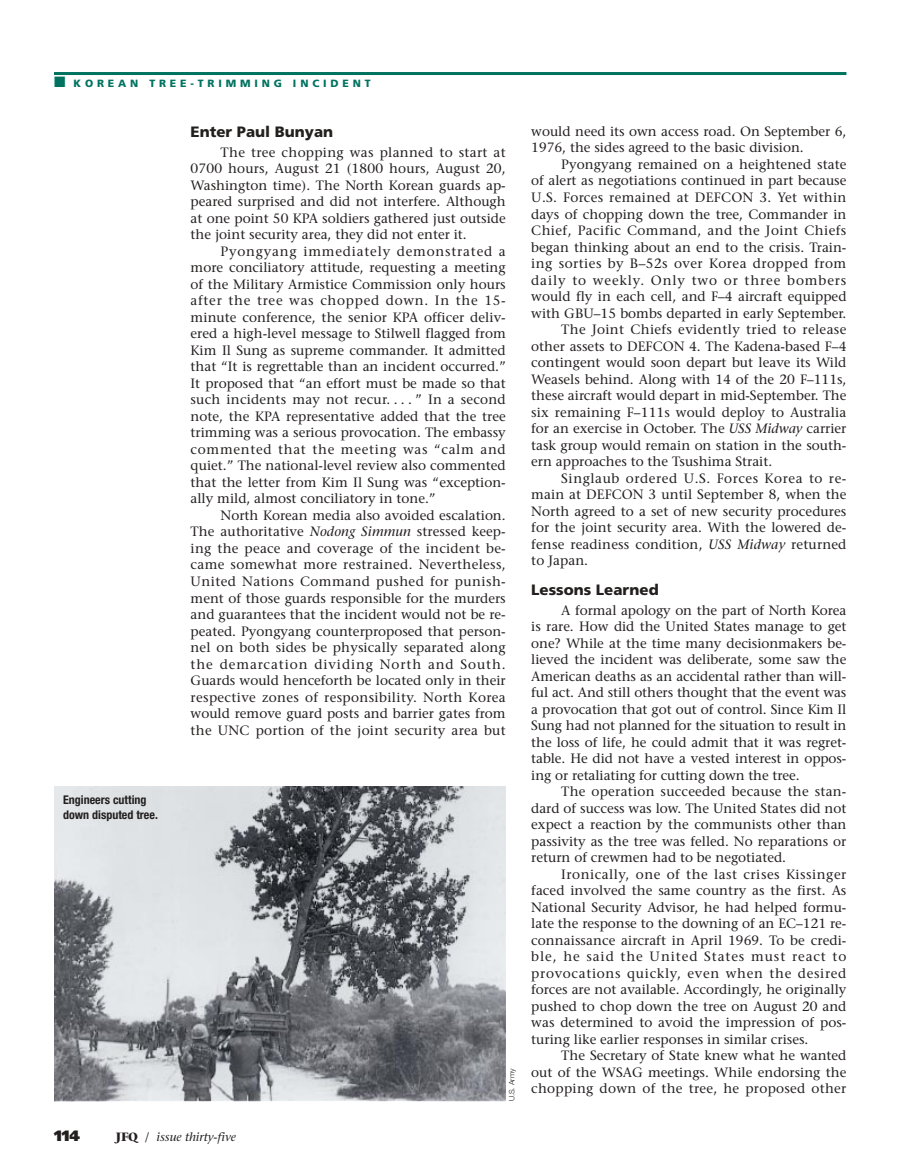
<style>
.page{position:relative;width:905px;height:1175px;background:#fff}
.page>*{position:absolute;margin:0;border:0;box-sizing:border-box;transform-origin:0 0}
.t1{font:900 15px "Frutiger";color:#231f1f}
.t2{font:900 15px "Frutiger";color:#231f1f}
.t3{font:13.5px/16.5px "Stone Serif";color:#231f1f;text-align:justify}
.t4{font:13.5px "Stone Serif";letter-spacing:.03em;color:#231f1f}
.t5{font:13.5px "Stone Serif";letter-spacing:.02em;color:#231f1f}
.t6{font:13.5px "Stone Serif";letter-spacing:.035em;color:#231f1f}
.t7{font:13.5px "Stone Serif";letter-spacing:.025em;color:#231f1f}
.t8{font:13.5px "Stone Serif";letter-spacing:.065em;color:#231f1f}
.t9{font:13.5px "Stone Serif";letter-spacing:.04em;color:#231f1f}
.t10{font:700 condensed 12px/15px "Helvetica Neue";color:#231f1f}
.t11{font:italic 12px "Stone Serif";color:#231f1f}
.t12{font:900 10.5px "Frutiger";letter-spacing:.365em;color:#007360}
.t13{font:300 7.5px "Helvetica Neue";color:#231f1f}
.s1{font-style:italic}
.s2{font-weight:700;font-style:normal}
.s3{font-style:normal}
</style>
<div class="page">
<hr style="left:54px;top:72px;width:792px;height:3px;background:#007360">
<img style="left:54px;top:786px;width:452px;height:315px">
<p class="t12" style="left:54px;top:79px;width:318px">■ KOREAN TREE-TRIMMING INCIDENT</p>
<p class="t10" style="left:63px;top:793px;width:96px">Engineers cutting down disputed tree.</p>
<p class="t1" style="left:190px;top:126px;width:144px">Enter Paul Bunyan</p>
<p class="t3" style="left:191px;top:145px;width:317px;text-indent:30px">The tree chopping was planned to start at 0700 hours, August 21 (1800 hours, August 20, Washington time). The North Korean guards ap&shy;peared surprised and did not interfere. Although at one point 50 KPA soldiers gathered just outside the joint security area, they did not enter it.</p>
<p class="t3" style="left:191px;top:244px;width:317px;text-indent:30px">Pyongyang immediately demonstrated a more conciliatory attitude, requesting a meeting of the Military Armistice Commission only hours after the tree was chopped down. In the 15- minute conference, the senior KPA officer deliv&shy;ered a high-level message to Stilwell flagged from Kim Il Sung as supreme commander. It admitted that “It is regrettable than an incident occurred.” It proposed that “an effort must be made so that such incidents may not recur. . . . ” In a second note, the KPA representative added that the tree trimming was a serious provocation. The embassy commented that the meeting was “calm and quiet.” The national-level review also commented that the letter from Kim Il Sung was “exception&shy;ally mild, almost conciliatory in tone.”</p>
<p class="t3" style="left:191px;top:508px;width:317px;text-indent:30px">North Korean media also avoided escalation.<br>The authoritative <span class="s1">Nodong Simmun</span> stressed keep&shy;ing the peace and coverage of the incident be&shy;came somewhat more restrained. Nevertheless, United Nations Command pushed for punish&shy;ment of those guards responsible for the murders and guarantees that the incident would not be re&shy;peated. Pyongyang counterproposed that person&shy;nel on both sides be physically separated along the demarcation dividing North and South.<br>Guards would henceforth be located only in their respective zones of responsibility. North Korea would remove guard posts and barrier gates from the UNC portion of the joint security area but</p>
<p class="t13" style="left:509px;top:1101px;width:34px;rotate:-90deg">U.S. Army</p>
<p class="t2" style="left:54px;top:1130px;width:28px">114</p>
<p class="t11" style="left:116px;top:1132px;width:122px"><span class="s2">JFQ</span> <span class="s3">/</span> issue thirty-five</p>
<p class="t3" style="left:531px;top:124px;width:317px">would need its own access road. On September 6,<br>1976, the sides agreed to the basic division.</p>
<p class="t3" style="left:561px;top:157px;width:287px">Pyongyang remained on a heightened state</p>
<p class="t3" style="left:531px;top:174px;width:317px">of alert as negotiations continued in part because</p>
<p class="t5" style="left:531px;top:192px;width:316px">U.S. Forces remained at DEFCON 3. Yet within</p>
<p class="t3" style="left:531px;top:207px;width:317px">days of chopping down the tree, Commander in</p>
<p class="t4" style="left:531px;top:225px;width:316px">Chief, Pacific Command, and the Joint Chiefs</p>
<p class="t3" style="left:531px;top:240px;width:317px">began thinking about an end to the crisis. Train-</p>
<p class="t6" style="left:531px;top:258px;width:316px">ing sorties by B–52s over Korea dropped from</p>
<p class="t8" style="left:531px;top:274px;width:316px">daily to weekly. Only two or three bombers</p>
<p class="t3" style="left:531px;top:289px;width:317px">would fly in each cell, and F–4 aircraft equipped</p>
<p class="t3" style="left:531px;top:306px;width:317px">with GBU–15 bombs departed in early September.</p>
<p class="t7" style="left:561px;top:324px;width:286px">The Joint Chiefs evidently tried to release</p>
<p class="t3" style="left:531px;top:339px;width:317px">other assets to DEFCON 4. The Kadena-based F–4</p>
<p class="t3" style="left:531px;top:355px;width:317px">contingent would soon depart but leave its Wild</p>
<p class="t3" style="left:531px;top:372px;width:317px">Weasels behind. Along with 14 of the 20 F–111s,</p>
<p class="t3" style="left:531px;top:388px;width:317px">these aircraft would depart in mid-September. The</p>
<p class="t3" style="left:531px;top:405px;width:316px">six remaining F–111s would deploy to Australia</p>
<p class="t3" style="left:531px;top:421px;width:317px">for an exercise in October. The <span class="s1">USS Midway</span> carrier</p>
<p class="t3" style="left:531px;top:438px;width:317px">task group would remain on station in the south-</p>
<p class="t3" style="left:531px;top:454px;width:242px">ern approaches to the Tsushima Strait.</p>
<p class="t9" style="left:561px;top:472px;width:287px">Singlaub ordered U.S. Forces Korea to re-</p>
<p class="t3" style="left:531px;top:487px;width:316px">main at DEFCON 3 until September 8, when the</p>
<p class="t3" style="left:531px;top:504px;width:317px">North agreed to a set of new security procedures</p>
<p class="t3" style="left:531px;top:520px;width:316px">for the joint security area. With the lowered de-</p>
<p class="t3" style="left:531px;top:537px;width:316px">fense readiness condition, <span class="s1">USS Midway</span> returned</p>
<p class="t3" style="left:531px;top:553px;width:58px">to Japan.</p>
<p class="t1" style="left:531px;top:584px;width:129px">Lessons Learned</p>
<p class="t3" style="left:531px;top:603px;width:316px;text-indent:30px">A formal apology on the part of North Korea is rare. How did the United States manage to get one? While at the time many decisionmakers be&shy;lieved the incident was deliberate, some saw the American deaths as an accidental rather than will&shy;ful act. And still others thought that the event was a provocation that got out of control. Since Kim Il Sung had not planned for the situation to result in the loss of life, he could admit that it was regret&shy;table. He did not have a vested interest in oppos&shy;ing or retaliating for cutting down the tree.</p>
<p class="t3" style="left:531px;top:784px;width:317px;text-indent:30px">The operation succeeded because the stan&shy;dard of success was low. The United States did not expect a reaction by the communists other than passivity as the tree was felled. No reparations or return of crewmen had to be negotiated.</p>
<p class="t3" style="left:531px;top:867px;width:317px;text-indent:30px">Ironically, one of the last crises Kissinger faced involved the same country as the first. As National Security Advisor, he had helped formu&shy;late the response to the downing of an EC–121 re&shy;connaissance aircraft in April 1969. To be credi&shy;ble, he said the United States must react to provocations quickly, even when the desired forces are not available. Accordingly, he originally pushed to chop down the tree on August 20 and was determined to avoid the impression of pos&shy;turing like earlier responses in similar crises.</p>
<p class="t3" style="left:531px;top:1048px;width:317px;text-indent:30px">The Secretary of State knew what he wanted out of the WSAG meetings. While endorsing the chopping down of the tree, he proposed other</p>
</div>
